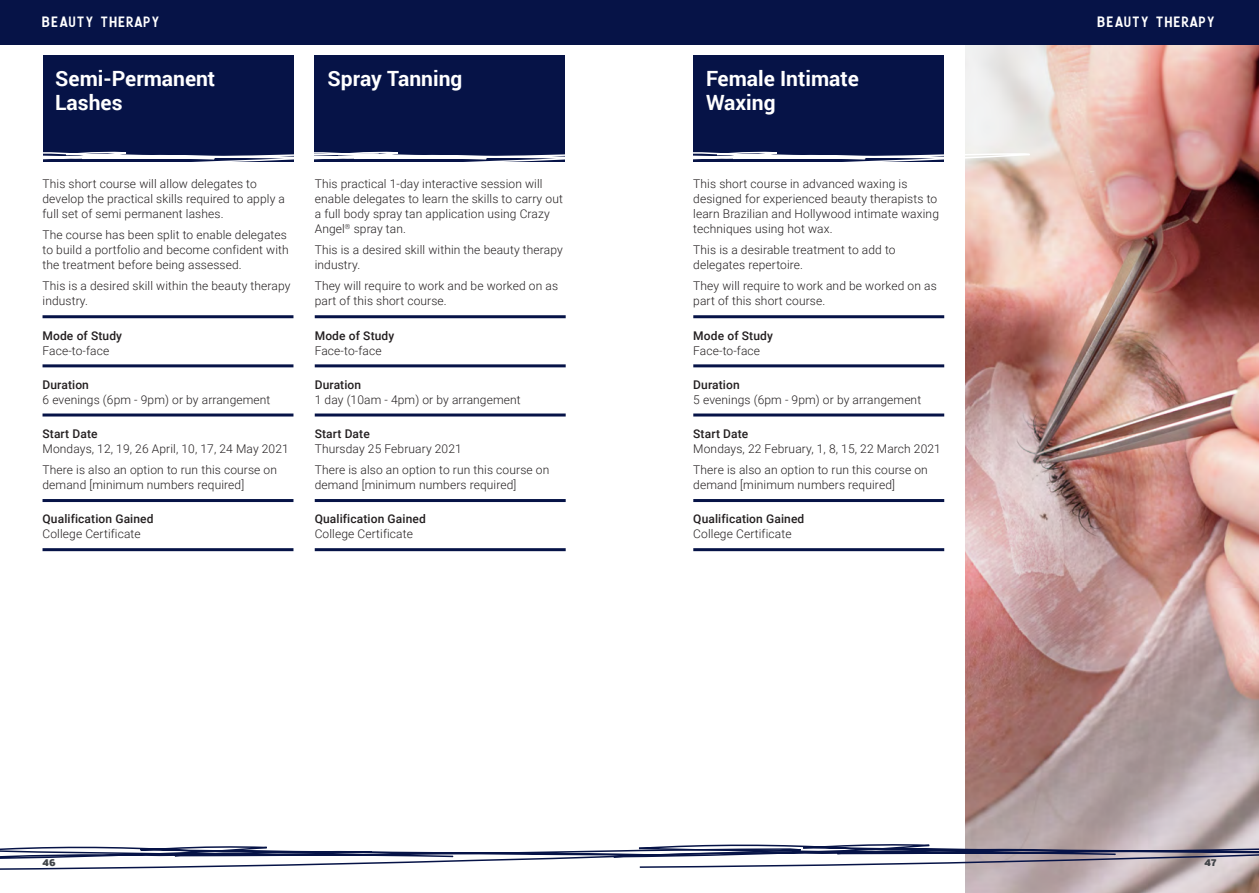
<style>
.page{position:relative;width:1259px;height:893px;background:#fff}
.page>*{position:absolute;margin:0;border:0;box-sizing:border-box;transform-origin:0 0}
.t1{font:700 21px/24px "Roboto";color:#fff}
.t2{font:15px "GERONIMOBASE";color:#fff}
.t3{font:300 12px/15px "Roboto";letter-spacing:.01em;color:#231f20}
.t4{font:500 12px "Roboto";letter-spacing:.01em;color:#231f20}
.t5{font:900 12px "Roboto";color:#404448}
</style>
<div class="page">
<img style="left:965px;top:44px;width:294px;height:849px">
<div style="left:693px;top:55px;width:251px;height:107px;background:#061347"></div>
<hr style="left:693px;top:315px;width:251px;height:3px;background:#061347">
<hr style="left:693px;top:364px;width:251px;height:3px;background:#061347">
<hr style="left:693px;top:413px;width:251px;height:3px;background:#061347">
<hr style="left:693px;top:499px;width:251px;height:3px;background:#061347">
<hr style="left:693px;top:548px;width:251px;height:3px;background:#061347">
<div style="left:0;top:0;width:1259px;height:44px;background:#061347"></div>
<svg style="left:0;top:843px;width:1259px;height:28px"></svg>
<div style="left:314px;top:55px;width:251px;height:107px;background:#061347"></div>
<div style="left:43px;top:55px;width:250px;height:107px;background:#061347"></div>
<svg style="left:43px;top:151px;width:1004px;height:18px"></svg>
<hr style="left:43px;top:315px;width:250px;height:3px;background:#061347">
<hr style="left:43px;top:364px;width:250px;height:3px;background:#061347">
<hr style="left:43px;top:413px;width:250px;height:3px;background:#061347">
<hr style="left:43px;top:499px;width:250px;height:3px;background:#061347">
<hr style="left:43px;top:548px;width:250px;height:3px;background:#061347">
<hr style="left:315px;top:315px;width:251px;height:3px;background:#061347">
<hr style="left:315px;top:364px;width:251px;height:3px;background:#061347">
<hr style="left:315px;top:413px;width:251px;height:3px;background:#061347">
<hr style="left:315px;top:499px;width:251px;height:3px;background:#061347">
<hr style="left:315px;top:548px;width:251px;height:3px;background:#061347">
<p class="t2" style="left:43px;top:13px;width:120px">BEAUTY THERAPY</p>
<h1 class="t1" style="left:55px;top:65px;width:161px">Semi-Permanent<br>Lashes</h1>
<h1 class="t1" style="left:327px;top:65px;width:136px">Spray Tanning</h1>
<p class="t3" style="left:43px;top:175px;width:244px">This short course will allow delegates to develop the practical skills required to apply a full set of semi permanent lashes.</p>
<p class="t3" style="left:43px;top:227px;width:248px">The course has been split to enable delegates to build a portfolio and become confident with the treatment before being assessed.</p>
<p class="t3" style="left:43px;top:278px;width:249px">This is a desired skill within the beauty therapy industry.</p>
<p class="t4" style="left:43px;top:327px;width:81px">Mode of Study</p>
<p class="t3" style="left:43px;top:342px;width:68px">Face-to-face</p>
<p class="t4" style="left:43px;top:376px;width:48px">Duration</p>
<p class="t3" style="left:43px;top:391px;width:229px">6 evenings (6pm - 9pm) or by arrangement</p>
<p class="t4" style="left:43px;top:425px;width:57px">Start Date</p>
<p class="t3" style="left:43px;top:437px;width:248px;line-height:21.3px">Mondays, 12, 19, 26 April, 10, 17, 24 May 2021<br>There is also an option to run this course on</p>
<p class="t3" style="left:43px;top:477px;width:203px">demand [minimum numbers required]</p>
<p class="t4" style="left:43px;top:511px;width:113px">Qualification Gained</p>
<p class="t3" style="left:43px;top:526px;width:100px">College Certificate</p>
<p class="t3" style="left:315px;top:175px;width:250px">This practical 1-day interactive session will enable delegates to learn the skills to carry out a full body spray tan application using Crazy Angel<sup>®</sup> spray tan.</p>
<p class="t3" style="left:315px;top:242px;width:249px">This is a desired skill within the beauty therapy industry.</p>
<p class="t3" style="left:315px;top:278px;width:245px">They will require to work and be worked on as part of this short course.</p>
<p class="t4" style="left:315px;top:327px;width:81px">Mode of Study</p>
<p class="t3" style="left:315px;top:342px;width:68px">Face-to-face</p>
<p class="t4" style="left:315px;top:376px;width:48px">Duration</p>
<p class="t3" style="left:315px;top:391px;width:207px">1 day (10am - 4pm) or by arrangement</p>
<p class="t4" style="left:315px;top:425px;width:57px">Start Date</p>
<p class="t3" style="left:315px;top:437px;width:236px;line-height:21.3px">Thursday 25 February 2021<br>There is also an option to run this course on</p>
<p class="t3" style="left:315px;top:477px;width:203px">demand [minimum numbers required]</p>
<p class="t4" style="left:315px;top:511px;width:113px">Qualification Gained</p>
<p class="t3" style="left:315px;top:526px;width:100px">College Certificate</p>
<h1 class="t1" style="left:706px;top:65px;width:154px">Female Intimate<br>Waxing</h1>
<p class="t3" style="left:693px;top:175px;width:247px">This short course in advanced waxing is designed for experienced beauty therapists to learn Brazilian and Hollywood intimate waxing techniques using hot wax.</p>
<p class="t3" style="left:693px;top:242px;width:204px">This is a desirable treatment to add to delegates repertoire.</p>
<p class="t3" style="left:693px;top:278px;width:245px">They will require to work and be worked on as part of this short course.</p>
<p class="t4" style="left:693px;top:327px;width:81px">Mode of Study</p>
<p class="t3" style="left:693px;top:342px;width:68px">Face-to-face</p>
<p class="t4" style="left:693px;top:376px;width:48px">Duration</p>
<p class="t3" style="left:693px;top:391px;width:229px">5 evenings (6pm - 9pm) or by arrangement</p>
<p class="t4" style="left:693px;top:425px;width:57px">Start Date</p>
<p class="t3" style="left:693px;top:437px;width:249px;line-height:21.3px">Mondays, 22 February, 1, 8, 15, 22 March 2021<br>There is also an option to run this course on</p>
<p class="t3" style="left:693px;top:477px;width:203px">demand [minimum numbers required]</p>
<p class="t4" style="left:693px;top:511px;width:113px">Qualification Gained</p>
<p class="t3" style="left:693px;top:526px;width:100px">College Certificate</p>
<p class="t2" style="left:1097px;top:13px;width:120px">BEAUTY THERAPY</p>
<p class="t5" style="left:43px;top:853px;width:15px">46</p>
<p class="t5" style="left:1204px;top:853px;width:13px">47</p>
</div>
